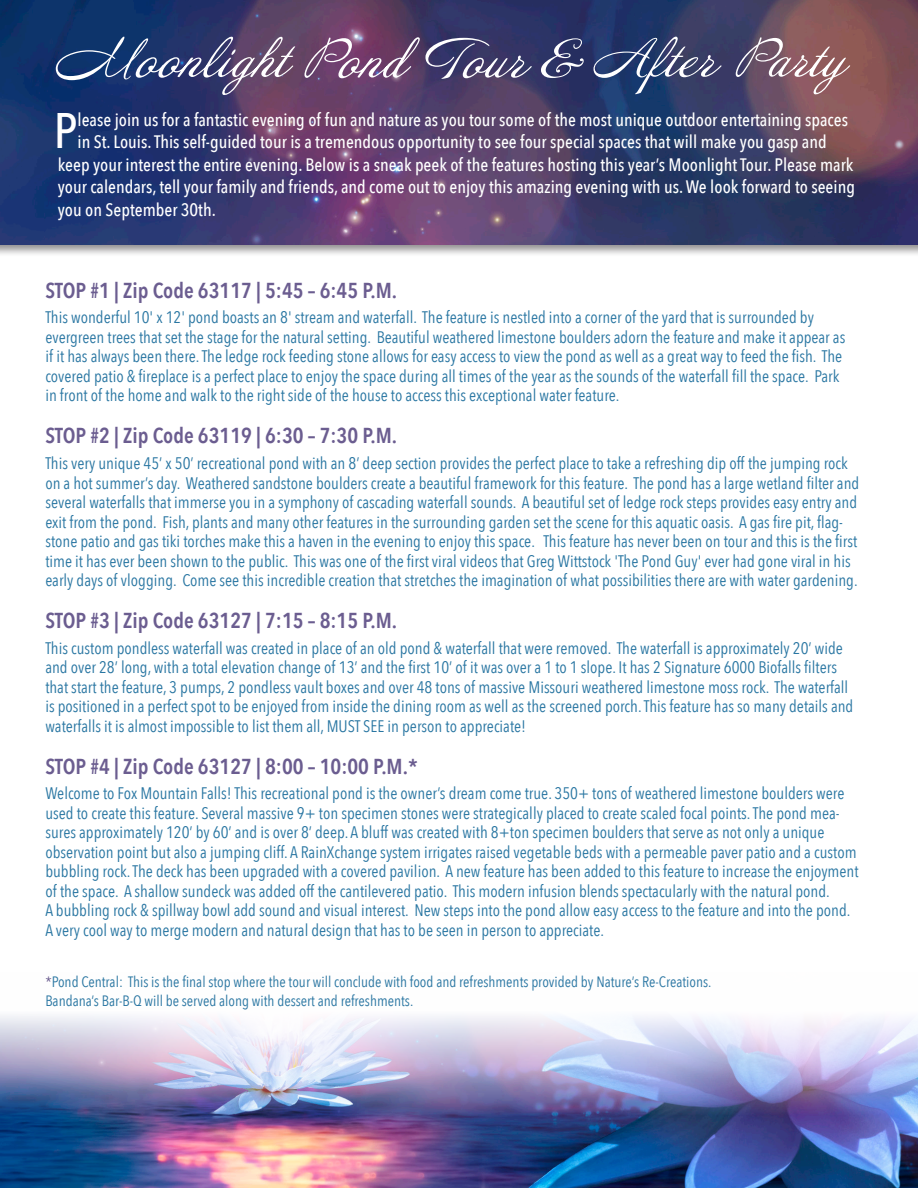
<style>
.page{position:relative;width:918px;height:1188px;background:#fff}
.page>*{position:absolute;margin:0;border:0;box-sizing:border-box;transform-origin:0 0}
.t1{font:500 49.8px "Avenir Next Condensed";color:#fff}
.t2{font:600 21.6px "Avenir Next Condensed";color:#6b5d90}
.t3{font:500 18px "Avenir Next Condensed";color:#fff}
.t4{font:16.65px/19.5px "Avenir Next Condensed";color:#2976a2}
.t5{font:15px/19.5px "Avenir Next Condensed";color:#2976a2}
.s1{color:#6b5d90}
</style>
<div class="page">
<div style="left:0;top:0;width:918px;height:257px;background:#231f20;opacity:.5"></div>
<img style="left:0;top:0;width:918px;height:244px">
<img style="left:0;top:1015px;width:918px;height:173px">
<svg style="left:304px;top:37px;width:228px;height:42px;background:#6e5a7f"></svg>
<svg style="left:56px;top:36px;width:239px;height:60px;background:#48507d"></svg>
<svg style="left:541px;top:35px;width:309px;height:60px;background:#5c5776"></svg>
<p class="t1" style="left:54px;top:101px;width:25px">P</p>
<p class="t3" style="left:78px;top:109px;width:772px">lease join us for a fantastic evening of fun and nature as you tour some of the most unique outdoor entertaining spaces</p>
<p class="t3" style="left:78px;top:131px;width:751px">in St. Louis. This self-guided tour is a tremendous opportunity to see four special spaces that will make you gasp and</p>
<p class="t3" style="left:58px;top:154px;width:797px">keep your interest the entire evening. Below is a sneak peek of the features hosting this year’s Moonlight Tour. Please mark</p>
<p class="t3" style="left:58px;top:176px;width:799px">your calendars, tell your family and friends, and come out to enjoy this amazing evening with us. We look forward to seeing</p>
<p class="t3" style="left:58px;top:199px;width:159px">you on September 30th.</p>
<p class="t2" style="left:45px;top:272px;width:353px">STOP #1 | Zip Code 63117 | 5:45 – 6:45 P.M.</p>
<p class="t4" style="left:45px;top:307px;width:802px">This wonderful 10' x 12' pond boasts an 8' stream and waterfall. The feature is nestled into a corner of the yard that is surrounded by evergreen trees that set the stage for the natural setting. Beautiful weathered limestone boulders adorn the feature and make it appear as if it has always been there. The ledge rock feeding stone allows for easy access to view the pond as well as a great way to feed the fish. The covered patio &amp; fireplace is a perfect place to enjoy the space during all times of the year as the sounds of the waterfall fill the space. Park in front of the home and walk to the right side of the house to access this exceptional water feature.</p>
<p class="t2" style="left:45px;top:417px;width:353px">STOP #2 | Zip Code 63119 | 6:30 – 7:30 P.M.</p>
<p class="t4" style="left:45px;top:453px;width:815px">This very unique 45’ x 50’ recreational pond with an 8’ deep section provides the perfect place to take a refreshing dip off the jumping rock on a hot summer’s day. Weathered sandstone boulders create a beautiful framework for this feature. The pond has a large wetland filter and several waterfalls that immerse you in a symphony of cascading waterfall sounds. A beautiful set of ledge rock steps provides easy entry and exit from the pond. Fish, plants and many other features in the surrounding garden set the scene for this aquatic oasis. A gas fire pit, flag&shy;stone patio and gas tiki torches make this a haven in the evening to enjoy this space. This feature has never been on tour and this is the first time it has ever been shown to the public. This was one of the first viral videos that Greg Wittstock 'The Pond Guy' ever had gone viral in his early days of vlogging. Come see this incredible creation that stretches the imagination of what possibilities there are with water gardening.</p>
<p class="t2" style="left:45px;top:602px;width:353px">STOP #3 | Zip Code 63127 | 7:15 – 8:15 P.M.</p>
<p class="t4" style="left:45px;top:637px;width:810px">This custom pondless waterfall was created in place of an old pond &amp; waterfall that were removed. The waterfall is approximately 20’ wide and over 28’ long, with a total elevation change of 13’ and the first 10’ of it was over a 1 to 1 slope. It has 2 Signature 6000 Biofalls filters that start the feature, 3 pumps, 2 pondless vault boxes and over 48 tons of massive Missouri weathered limestone moss rock. The waterfall is positioned in a perfect spot to be enjoyed from inside the dining room as well as the screened porch. This feature has so many details and waterfalls it is almost impossible to list them all, MUST SEE in person to appreciate!</p>
<p class="t2" style="left:45px;top:747px;width:374px">STOP #4 | Zip Code 63127 | 8:00 – 10:00 P.M.*</p>
<p class="t4" style="left:45px;top:783px;width:815px">Welcome to Fox Mountain Falls! This recreational pond is the owner’s dream come true. 350+ tons of weathered limestone boulders were used to create this feature. Several massive 9+ ton specimen stones were strategically placed to create scaled focal points. The pond mea&shy;sures approximately 120’ by 60’ and is over 8’ deep. A bluff was created with 8+ton specimen boulders that serve as not only a unique observation point but also a jumping cliff. A RainXchange system irrigates raised vegetable beds with a permeable paver patio and a custom bubbling rock. The deck has been upgraded with a covered pavilion. A new feature has been added to this feature to increase the enjoyment of the space. A shallow sundeck was added off the cantilevered patio. This modern infusion blends spectacularly with the natural pond.<br>A bubbling rock &amp; spillway bowl add sound and visual interest. New steps into the pond allow easy access to the feature and into the pond.<br>A very cool way to merge modern and natural design that has to be seen in person to appreciate.</p>
<p class="t5" style="left:45px;top:971px;width:668px"><span class="s1">*</span>Pond Central: This is the final stop where the tour will conclude with food and refreshments provided by Nature’s Re-Creations.<br>Bandana’s Bar-B-Q will be served along with dessert and refreshments.</p>
</div>
